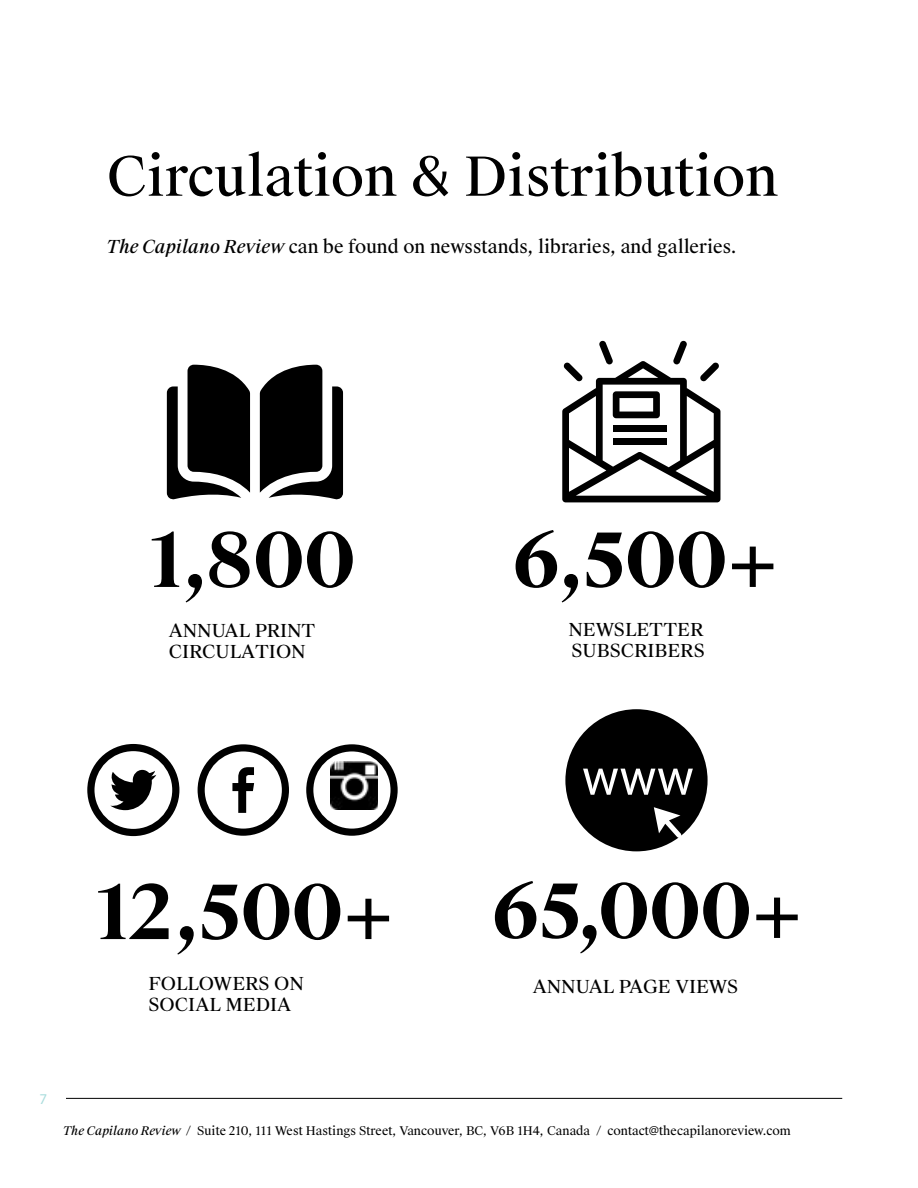
<style>
.page{position:relative;width:918px;height:1188px;background:#fff}
.page>*{position:absolute;margin:0;border:0;box-sizing:border-box;transform-origin:0 0}
.t1{font:700 75px "Suisse Works";color:#000}
.t2{font:54px "Suisse Works";color:#000}
.t3{font:18px/21px "Suisse Works";color:#000}
.t4{font:15px "Myriad Pro";color:#add}
.t5{font:12px "Suisse Works";color:#000}
.s1{font-style:italic}
</style>
<div class="page">
<hr style="left:66px;top:1098px;width:776px;height:1px;background:#000">
<svg style="left:565px;top:709px;width:143px;height:142px"></svg>
<svg style="left:562px;top:340px;width:158px;height:162px"></svg>
<svg style="left:260px;top:365px;width:83px;height:135px"></svg>
<svg style="left:167px;top:365px;width:83px;height:135px"></svg>
<svg style="left:87px;top:744px;width:92px;height:92px"></svg>
<svg style="left:198px;top:744px;width:91px;height:92px"></svg>
<svg style="left:306px;top:744px;width:92px;height:92px"></svg>
<img style="left:330px;top:762px;width:48px;height:48px">
<h2 class="t2" style="left:107px;top:143px;width:673px">Circulation &amp; Distribution</h2>
<p class="t3" style="left:107px;top:236px;width:632px"><span class="s1">The Capilano Review</span> can be found on newsstands, libraries, and galleries.</p>
<h1 class="t1" style="left:148px;top:514px;width:209px">1,800</h1>
<h1 class="t1" style="left:513px;top:514px;width:267px">6,500+</h1>
<p class="t3" style="left:169px;top:621px;width:148px">ANNUAL PRINT<br>CIRCULATION</p>
<p class="t3" style="left:568px;top:619px;width:138px">NEWSLETTER<br>SUBSCRIBERS</p>
<h1 class="t1" style="left:94px;top:866px;width:301px">12,500+</h1>
<p class="t3" style="left:148px;top:973px;width:157px">FOLLOWERS ON<br>SOCIAL MEDIA</p>
<h1 class="t1" style="left:492px;top:865px;width:312px">65,000+</h1>
<p class="t3" style="left:533px;top:977px;width:207px">ANNUAL PAGE VIEWS</p>
<p class="t4" style="left:40px;top:1090px;width:9px">7</p>
<p class="t5" style="left:63px;top:1123px;width:729px"><span class="s1">The Capilano Review</span> / Suite 210, 111 West Hastings Street, Vancouver, BC, V6B 1H4, Canada / contact@thecapilanoreview.com</p>
</div>
